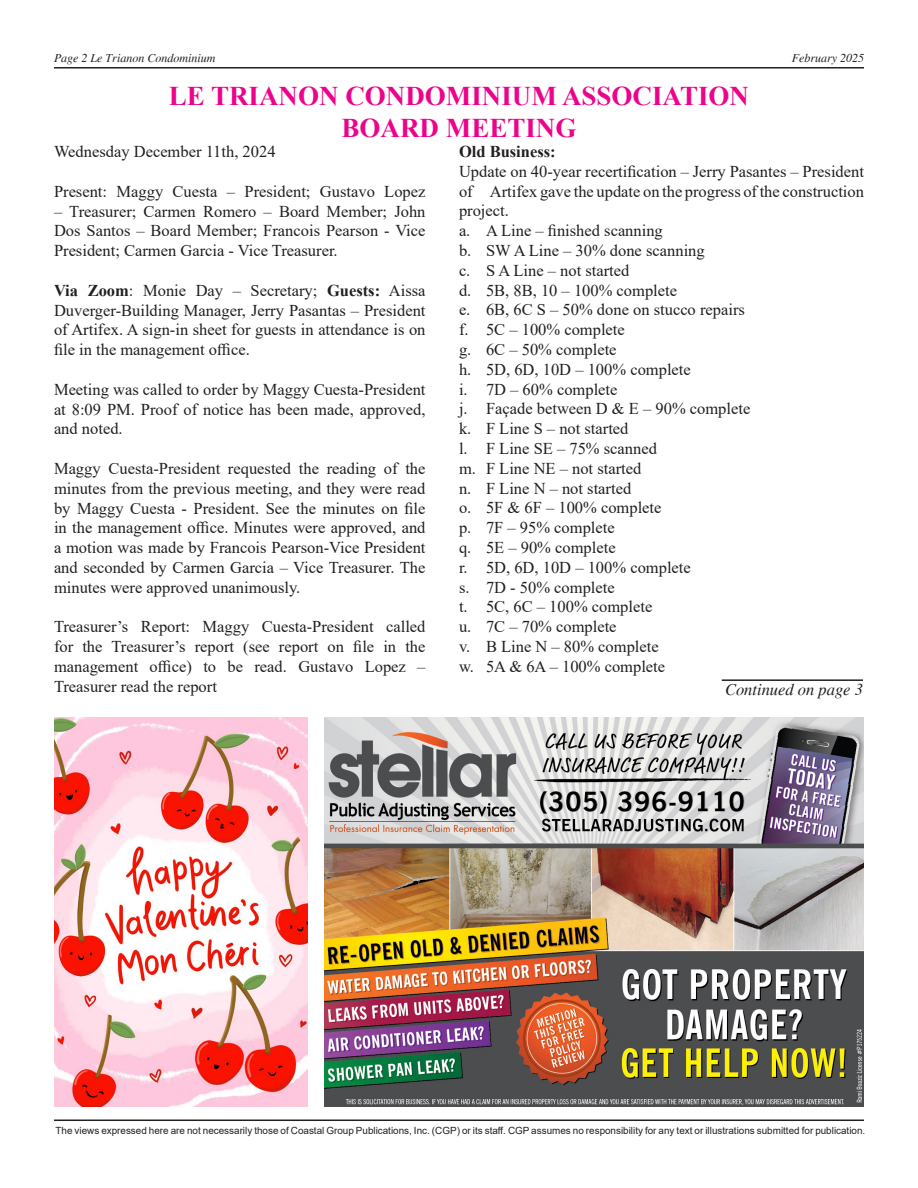
<style>
.page{position:relative;width:918px;height:1188px;background:#fff}
.page>*{position:absolute;margin:0;border:0;box-sizing:border-box;transform-origin:0 0}
.t1{font:700 27px "Times New Roman";color:#ed028c}
.Normal__Web{font:16.5px/19.8px "Times New Roman";color:#231f20;text-align:justify}
.t2{font:italic 16.5px "Times";color:#231f20}
.Normal__Web-2{font:700 16.5px "Times New Roman";color:#231f20}
.t3{font:italic 12px "Times";color:#231f20}
.t4{font:9.9px "Arial";color:#231f20}
.s1{font-weight:700}
</style>
<div class="page">
<hr style="left:54px;top:67px;width:810px;height:2px;background:#231f20">
<hr style="left:54px;top:1120px;width:810px;height:1px;background:#231f20">
<hr style="left:722px;top:679px;width:141px;height:2px;background:#231f20">
<img style="left:324px;top:717px;width:540px;height:389px">
<img style="left:54px;top:717px;width:253px;height:389px">
<p class="t3" style="left:54px;top:52px;width:163px">Page 2 Le Trianon Condominium</p>
<p class="t3" style="left:792px;top:52px;width:74px">February 2025</p>
<p class="t1" style="left:169px;top:76px;width:582px">LE TRIANON CONDOMINIUM ASSOCIATION</p>
<p class="t1" style="left:342px;top:108px;width:236px">BOARD MEETING</p>
<p class="Normal__Web" style="left:54px;top:141px;width:223px">Wednesday December 11th, 2024</p>
<p class="Normal__Web" style="left:54px;top:181px;width:373px">Present: Maggy Cuesta – President; Gustavo Lopez</p>
<p class="Normal__Web" style="left:54px;top:201px;width:373px">– Treasurer; Carmen Romero – Board Member; John Dos Santos – Board Member; Francois Pearson - Vice President; Carmen Garcia - Vice Treasurer.</p>
<p class="Normal__Web" style="left:54px;top:280px;width:373px"><span class="s1">Via Zoom</span>: Monie Day – Secretary; <span class="s1">Guests:</span> Aissa Duverger-Building Manager, Jerry Pasantas – President of Artifex. A sign-in sheet for guests in attendance is on file in the management office.</p>
<p class="Normal__Web" style="left:54px;top:379px;width:373px">Meeting was called to order by Maggy Cuesta-President at 8:09 PM. Proof of notice has been made, approved, and noted.</p>
<p class="Normal__Web" style="left:54px;top:458px;width:373px">Maggy Cuesta-President requested the reading of the minutes from the previous meeting, and they were read by Maggy Cuesta - President. See the minutes on file in the management office. Minutes were approved, and a motion was made by Francois Pearson-Vice President and seconded by Carmen Garcia – Vice Treasurer. The minutes were approved unanimously.</p>
<p class="Normal__Web" style="left:54px;top:616px;width:373px">Treasurer’s Report: Maggy Cuesta-President called for the Treasurer’s report (see report on file in the management office) to be read. Gustavo Lopez – Treasurer read the report</p>
<p class="Normal__Web-2" style="left:459px;top:140px;width:98px">Old Business:</p>
<p class="Normal__Web" style="left:459px;top:161px;width:407px">Update on 40-year recertification – Jerry Pasantes – President of Artifex gave the update on the progress of the construction project.</p>
<p class="Normal__Web" style="left:459px;top:220px;width:205px">a. A Line – finished scanning</p>
<p class="Normal__Web" style="left:459px;top:240px;width:247px">b. SW A Line – 30% done scanning</p>
<p class="Normal__Web" style="left:459px;top:260px;width:172px">c. S A Line – not started</p>
<p class="Normal__Web" style="left:459px;top:280px;width:220px">d. 5B, 8B, 10 – 100% complete</p>
<p class="Normal__Web" style="left:459px;top:299px;width:287px">e. 6B, 6C S – 50% done on stucco repairs</p>
<p class="Normal__Web" style="left:459px;top:319px;width:167px">f. 5C – 100% complete</p>
<p class="Normal__Web" style="left:459px;top:339px;width:159px">g. 6C – 50% complete</p>
<p class="Normal__Web" style="left:459px;top:359px;width:233px">h. 5D, 6D, 10D – 100% complete</p>
<p class="Normal__Web" style="left:459px;top:379px;width:160px">i. 7D – 60% complete</p>
<p class="Normal__Web" style="left:459px;top:398px;width:293px">j. Façade between D &amp; E – 90% complete</p>
<p class="Normal__Web" style="left:459px;top:418px;width:171px">k. F Line S – not started</p>
<p class="Normal__Web" style="left:459px;top:438px;width:199px">l. F Line SE – 75% scanned</p>
<p class="Normal__Web" style="left:459px;top:458px;width:184px">m. F Line NE – not started</p>
<p class="Normal__Web" style="left:459px;top:478px;width:174px">n. F Line N – not started</p>
<p class="Normal__Web" style="left:459px;top:497px;width:204px">o. 5F &amp; 6F – 100% complete</p>
<p class="Normal__Web" style="left:459px;top:517px;width:157px">p. 7F – 95% complete</p>
<p class="Normal__Web" style="left:459px;top:537px;width:158px">q. 5E – 90% complete</p>
<p class="Normal__Web" style="left:459px;top:557px;width:233px">r. 5D, 6D, 10D – 100% complete</p>
<p class="Normal__Web" style="left:459px;top:577px;width:157px">s. 7D - 50% complete</p>
<p class="Normal__Web" style="left:459px;top:596px;width:195px">t. 5C, 6C – 100% complete</p>
<p class="Normal__Web" style="left:459px;top:616px;width:159px">u. 7C – 70% complete</p>
<p class="Normal__Web" style="left:459px;top:636px;width:201px">v. B Line N – 80% complete</p>
<p class="Normal__Web" style="left:459px;top:656px;width:208px">w. 5A &amp; 6A – 100% complete</p>
<p class="t2" style="left:725px;top:680px;width:139px">Continued on page 3</p>
<p class="t4" style="left:56px;top:1124px;width:811px">The views expressed here are not necessarily those of Coastal Group Publications, Inc. (CGP) or its staff. CGP assumes no responsibility for any text or illustrations submitted for publication.</p>
</div>
